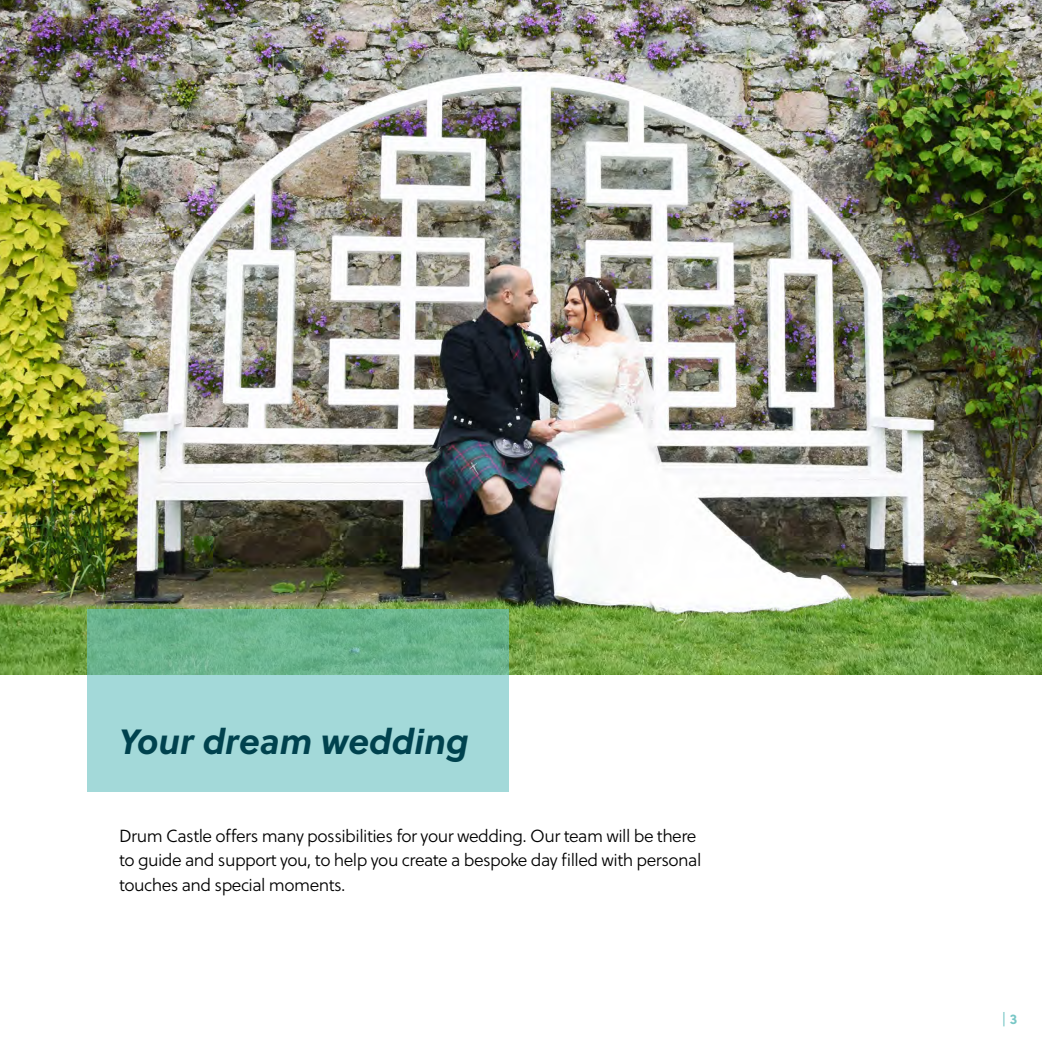
<style>
.page{position:relative;width:1042px;height:1042px;background:#fff}
.page>*{position:absolute;margin:0;border:0;box-sizing:border-box;transform-origin:0 0}
.t1{font:italic 700 35px "Soleil";color:#00424e}
.t2{font:17.5px/24.5px "Soleil Lt";letter-spacing:-.03em;color:#000}
.t3{font:14px "Soleil";color:#78c7c6}
.s1{font-weight:700}
</style>
<div class="page">
<img style="left:0;top:0;width:1042px;height:675px">
<svg style="left:87px;top:609px;width:421px;height:183px;fill:#a3d9d9"></svg>
<h1 class="t1" style="left:119px;top:714px;width:351px">Your dream wedding</h1>
<p class="t2" style="left:119px;top:823px;width:584px">Drum Castle offers many possibilities for your wedding. Our team will be there to guide and support you, to help you create a bespoke day filled with personal touches and special moments.</p>
<p class="t3" style="left:1001px;top:1009px;width:17px">| <span class="s1">3</span></p>
</div>
